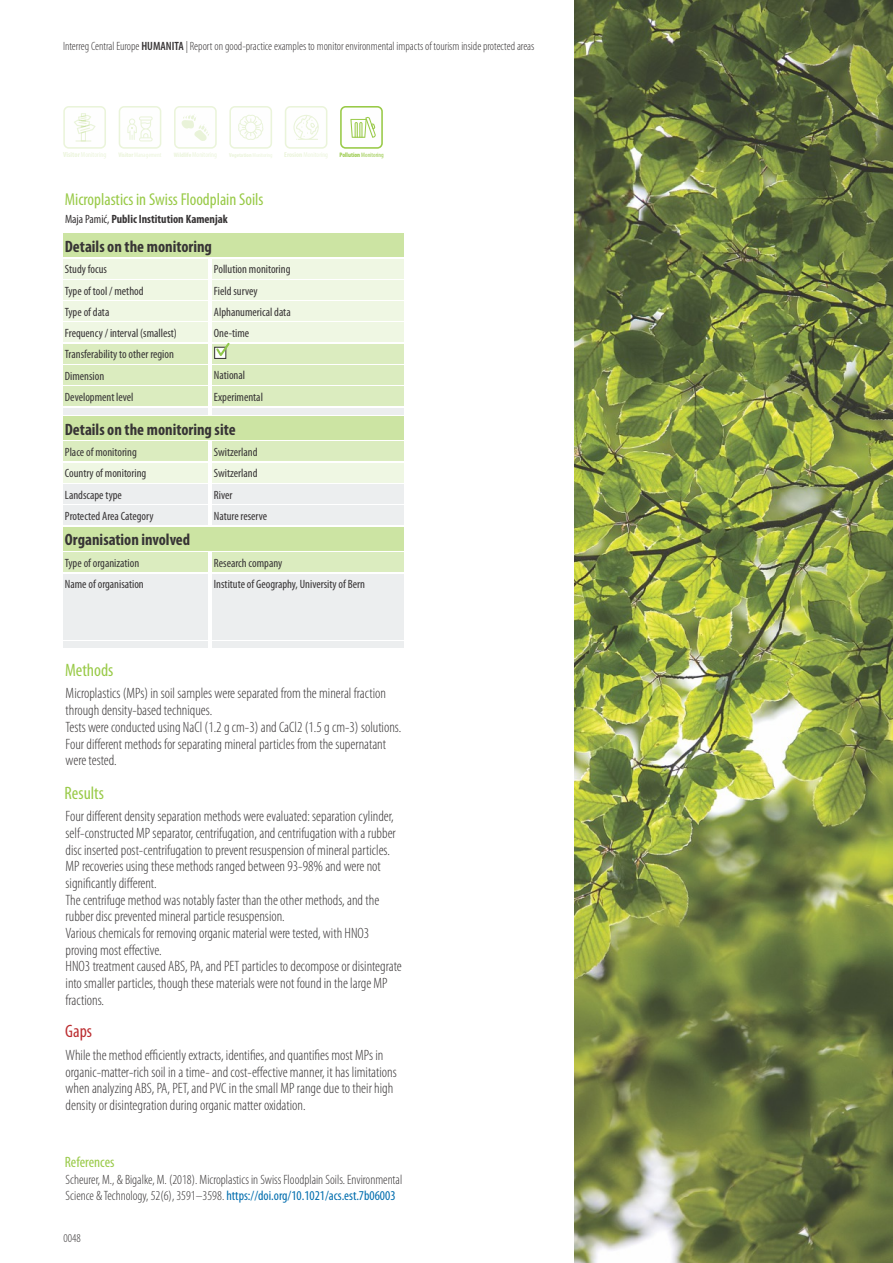
<style>
.page{position:relative;width:893px;height:1263px;background:#fff}
.page>*{position:absolute;margin:0;border:0;box-sizing:border-box;transform-origin:0 0}
.t1{font:condensed 18px "Myriad Pro";color:#99ca48}
.t2{font:condensed 18px "Myriad Pro";color:#bc2e31}
.t3{font:condensed 17.25px "Myriad Pro";color:#99ca48}
.t4{font:700 condensed 16.5px "Myriad Pro";color:#373435}
.t5{font:300 condensed 15px/16.6px "Myriad Pro";color:#373435}
.t6{font:condensed 15px "Myriad Pro";color:#99ca48}
.t7{font:300 condensed 13.5px/15.1px "Myriad Pro";color:#373435}
.t8{font:condensed 12px/21.3px "Myriad Pro";color:#373435}
.t9{font:300 condensed 12px "Myriad Pro";color:#373435}
.t10{font:700 condensed 12px "Myriad Pro";color:#373435}
.t11{font:condensed 7.35px "Myriad Pro";color:rgb(153 202 72/.2)}
.t12{font:condensed 7.2px "Myriad Pro";color:rgb(153 202 72/.2)}
.t13{font:condensed 6.6px "Myriad Pro";color:rgb(153 202 72/.2)}
.t14{font:condensed 6.45px "Myriad Pro";color:#99ca48}
.t15{font:700 condensed 5.85px "Myriad Pro";color:rgb(153 202 72/.2)}
.s1{font-weight:600}
.s2{font-weight:700}
.s3{font-weight:700;font-size:6.45px}
.s4{font-weight:400}
.s5{font-weight:400;color:#006dae}
</style>
<div class="page">
<img style="left:574px;top:0;width:319px;height:1263px">
<div style="left:63px;top:442px;width:145px;height:19px;background:#dbecbf"></div>
<div style="left:63px;top:552px;width:145px;height:20px;background:#dbecbf"></div>
<div style="left:63px;top:463px;width:145px;height:19px;background:#eff7e3"></div>
<div style="left:63px;top:484px;width:145px;height:20px;background:#eceeef"></div>
<div style="left:63px;top:506px;width:145px;height:19px;background:#eceeef"></div>
<div style="left:63px;top:574px;width:145px;height:66px;background:#eceeef"></div>
<div style="left:212px;top:442px;width:191px;height:19px;background:#dbecbf"></div>
<div style="left:212px;top:552px;width:191px;height:20px;background:#dbecbf"></div>
<div style="left:212px;top:463px;width:191px;height:19px;background:#eff7e3"></div>
<div style="left:212px;top:484px;width:191px;height:20px;background:#eceeef"></div>
<div style="left:212px;top:506px;width:191px;height:19px;background:#eceeef"></div>
<div style="left:212px;top:574px;width:191px;height:66px;background:#eceeef"></div>
<div style="left:63px;top:416px;width:340px;height:24px;background:#cce4a3"></div>
<div style="left:63px;top:527px;width:340px;height:23px;background:#cce4a3"></div>
<div style="left:63px;top:280px;width:145px;height:19px;background:#eff7e3"></div>
<div style="left:63px;top:302px;width:145px;height:19px;background:#eff7e3"></div>
<div style="left:63px;top:323px;width:145px;height:19px;background:#eff7e3"></div>
<div style="left:63px;top:259px;width:145px;height:19px;background:#eff7e3"></div>
<div style="left:212px;top:280px;width:191px;height:19px;background:#eff7e3"></div>
<div style="left:212px;top:302px;width:191px;height:19px;background:#eff7e3"></div>
<div style="left:212px;top:323px;width:191px;height:19px;background:#eff7e3"></div>
<div style="left:212px;top:259px;width:191px;height:19px;background:#eff7e3"></div>
<div style="left:63px;top:344px;width:145px;height:19px;background:#dbecbf"></div>
<div style="left:63px;top:365px;width:145px;height:19px;background:#dbecbf"></div>
<div style="left:63px;top:387px;width:145px;height:19px;background:#dbecbf"></div>
<div style="left:63px;top:408px;width:145px;height:6px;background:#eceeef"></div>
<div style="left:63px;top:642px;width:145px;height:6px;background:#eceeef"></div>
<div style="left:212px;top:344px;width:191px;height:19px;background:#dbecbf"></div>
<div style="left:212px;top:365px;width:191px;height:19px;background:#dbecbf"></div>
<div style="left:212px;top:387px;width:191px;height:19px;background:#dbecbf"></div>
<div style="left:212px;top:408px;width:191px;height:6px;background:#eceeef"></div>
<div style="left:212px;top:642px;width:191px;height:6px;background:#eceeef"></div>
<div style="left:63px;top:234px;width:340px;height:23px;background:#cce4a3"></div>
<div style="left:63px;top:106px;width:43px;height:43px;border:3px solid #99ca48;border-radius:4px"></div>
<div style="left:65px;top:108px;width:39px;height:39px;background:#fefefe;border-radius:4px"></div>
<svg style="left:74px;top:113px;width:22px;height:29px"></svg>
<div style="left:119px;top:106px;width:42px;height:43px;border:3px solid #99ca48;border-radius:4px"></div>
<div style="left:120px;top:108px;width:40px;height:39px;background:#fefefe;border-radius:4px"></div>
<svg style="left:127px;top:116px;width:26px;height:25px"></svg>
<div style="left:285px;top:106px;width:42px;height:43px;border:3px solid #99ca48;border-radius:4px"></div>
<div style="left:286px;top:108px;width:40px;height:39px;background:#fefefe;border-radius:4px"></div>
<svg style="left:293px;top:115px;width:26px;height:25px"></svg>
<div style="left:229px;top:106px;width:43px;height:43px;border:3px solid #99ca48;border-radius:4px"></div>
<div style="left:231px;top:108px;width:40px;height:39px;background:#fefefe;border-radius:4px"></div>
<svg style="left:238px;top:115px;width:26px;height:25px"></svg>
<div style="left:340px;top:106px;width:43px;height:43px;border:3px solid #99ca48;border-radius:4px"></div>
<div style="left:342px;top:108px;width:39px;height:39px;background:#fefefe;border-radius:4px"></div>
<svg style="left:350px;top:117px;width:26px;height:21px"></svg>
<div style="left:174px;top:106px;width:43px;height:43px;border:3px solid #99ca48;border-radius:4px"></div>
<div style="left:176px;top:108px;width:39px;height:39px;background:#fefefe;border-radius:4px"></div>
<svg style="left:181px;top:114px;width:28px;height:27px"></svg>
<svg style="left:214px;top:342px;width:16px;height:17px"></svg>
<p class="t9" style="left:63px;top:41px;width:473px">Interreg Central Europe <span class="s1">HUMANITA</span> | Report on good-practice examples to monitor environmental impacts of tourism inside protected areas</p>
<p class="t11" style="left:63px;top:151px;width:45px"><span class="s2">Visitor</span> Monitoring</p>
<p class="t13" style="left:118px;top:152px;width:45px"><span class="s2">Visitor</span> Management</p>
<p class="t12" style="left:174px;top:152px;width:45px"><span class="s3">Wildlife</span>Monitoring</p>
<p class="t15" style="left:229px;top:153px;width:45px">Vegetation <span class="s4">Monitoring</span></p>
<p class="t12" style="left:284px;top:151px;width:45px"><span class="s2">Erosion</span> Monitoring</p>
<p class="t14" style="left:339px;top:152px;width:46px"><span class="s2">Pollution</span> Monitoring</p>
<p class="t3" style="left:65px;top:192px;width:200px">Microplastics in Swiss Floodplain Soils</p>
<p class="t10" style="left:65px;top:213px;width:164px"><span class="s4">Maja Pamić,</span> Public Institution Kamenjak</p>
<p class="t4" style="left:65px;top:240px;width:149px">Details on the monitoring</p>
<p class="t8" style="left:65px;top:260px;width:44px">Study focus</p>
<p class="t8" style="left:65px;top:281px;width:114px">Type of tool / method<br>Type of data<br>Frequency / interval (smallest)</p>
<p class="t8" style="left:65px;top:345px;width:111px">Transferability to other region<br>Dimension<br>Development level</p>
<p class="t8" style="left:214px;top:260px;width:78px">Pollution monitoring</p>
<p class="t8" style="left:214px;top:281px;width:78px">Field survey<br>Alphanumerical data<br>One-time</p>
<p class="t8" style="left:214px;top:366px;width:51px">National<br>Experimental</p>
<p class="t4" style="left:65px;top:422px;width:172px">Details on the monitoring site</p>
<p class="t8" style="left:65px;top:442px;width:73px">Place of monitoring</p>
<p class="t8" style="left:214px;top:442px;width:45px">Switzerland</p>
<p class="t8" style="left:65px;top:464px;width:90px">Country of monitoring<br>Landscape type<br>Protected Area Category</p>
<p class="t8" style="left:214px;top:464px;width:55px">Switzerland<br>River<br>Nature reserve</p>
<p class="t4" style="left:65px;top:533px;width:127px">Organisation involved</p>
<p class="t8" style="left:65px;top:553px;width:76px">Type of organization</p>
<p class="t8" style="left:214px;top:553px;width:70px">Research company</p>
<p class="t8" style="left:65px;top:574px;width:80px">Name of organisation</p>
<p class="t8" style="left:214px;top:574px;width:153px">Institute of Geography, University of Bern</p>
<p class="t1" style="left:65px;top:662px;width:50px">Methods</p>
<p class="t5" style="left:66px;top:686px;width:322px">Microplastics (MPs) in soil samples were separated from the mineral fraction through density-based techniques.</p>
<p class="t5" style="left:66px;top:720px;width:337px">Tests were conducted using NaCl (1.2 g cm-3) and CaCl2 (1.5 g cm-3) solutions.</p>
<p class="t5" style="left:66px;top:736px;width:322px">Four different methods for separating mineral particles from the supernatant were tested.</p>
<p class="t1" style="left:65px;top:785px;width:41px">Results</p>
<p class="t5" style="left:66px;top:809px;width:332px">Four different density separation methods were evaluated: separation cylinder, self-constructed MP separator, centrifugation, and centrifugation with a rubber disc inserted post-centrifugation to prevent resuspension of mineral particles.<br>MP recoveries using these methods ranged between 93-98% and were not significantly different.</p>
<p class="t5" style="left:66px;top:893px;width:315px">The centrifuge method was notably faster than the other methods, and the rubber disc prevented mineral particle resuspension.<br>Various chemicals for removing organic material were tested, with HNO3 proving most effective.</p>
<p class="t5" style="left:66px;top:959px;width:338px">HNO3 treatment caused ABS, PA, and PET particles to decompose or disintegrate into smaller particles, though these materials were not found in the large MP fractions.</p>
<p class="t2" style="left:65px;top:1024px;width:28px">Gaps</p>
<p class="t5" style="left:66px;top:1048px;width:333px">While the method efficiently extracts, identifies, and quantifies most MPs in organic-matter-rich soil in a time- and cost-effective manner, it has limitations when analyzing ABS, PA, PET, and PVC in the small MP range due to their high density or disintegration during organic matter oxidation.</p>
<p class="t6" style="left:65px;top:1156px;width:51px">References</p>
<p class="t7" style="left:66px;top:1173px;width:338px">Scheurer, M., &amp; Bigalke, M. (2018). Microplastics in Swiss Floodplain Soils. Environmental<br>Science &amp; Technology, 52(6), 3591–3598. <span class="s5">https://doi.org/10.1021/acs.est.7b06003</span></p>
<p class="t9" style="left:63px;top:1232px;width:19px">0048</p>
</div>
